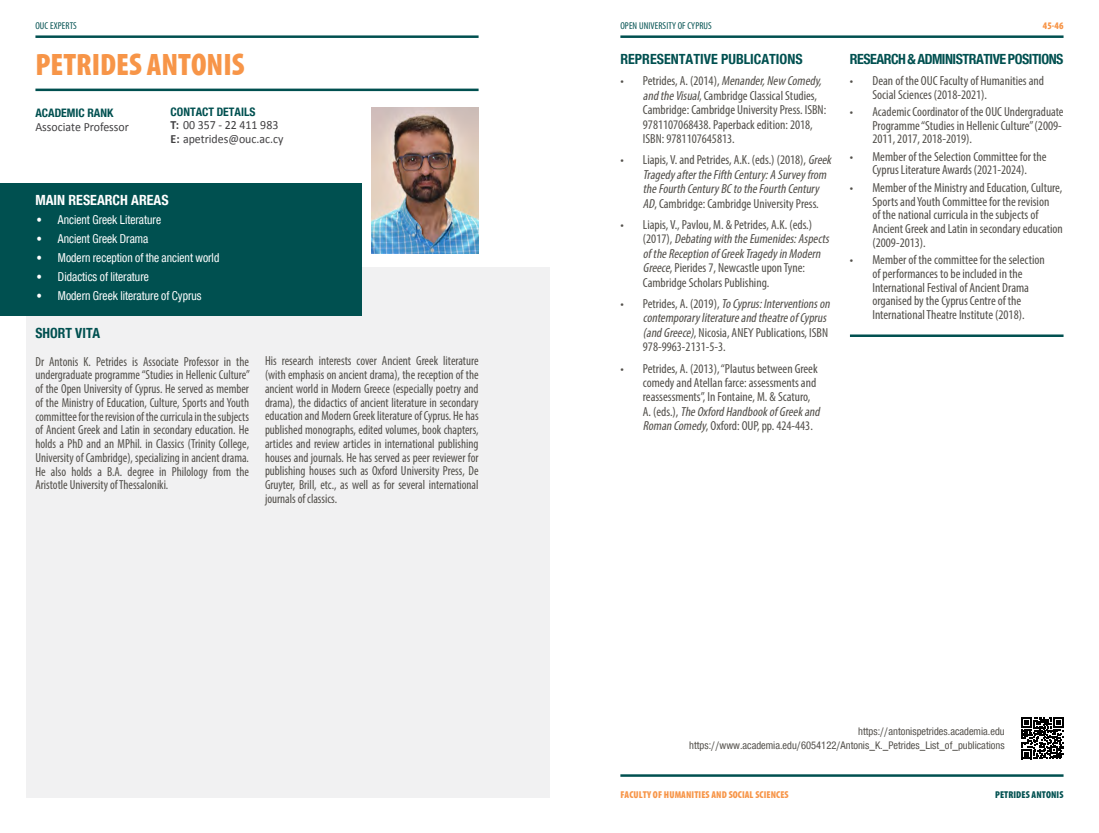
<style>
.page{position:relative;width:1099px;height:833px;background:#fff}
.page>*{position:absolute;margin:0;border:0;box-sizing:border-box;transform-origin:0 0}
.t1{font:700 31.25px "Myriad Condensed Greek";color:#f79548}
.t2{font:700 15px "CF Helvetica Cond";color:#005050}
.t3{font:700 15px "CF Helvetica Cond";letter-spacing:-.03em;color:#005050}
.t4{font:700 15px "CF Helvetica Cond";color:#fff}
.t5{font:condensed 13.12px/13.8px "Myriad Pro";color:#524f4a}
.t6{font:condensed 13.12px/13.8px "Myriad Pro";color:#524f4a;text-align:justify;scale:.95 1}
.t7{font:italic condensed 13.12px/14.4px "Myriad Pro";color:#524f4a}
.t8{font:13.12px "CF Helvetica Cond";color:#fff;scale:.95 1}
.t9{font:12.5px/13.8px "Calibri";color:#414042;scale:.95 1}
.t10{font:700 12.5px "CF Helvetica Cond";color:#005050}
.t11{font:11.25px/14.2px "CF Helvetica Cond";color:#524f4a;text-align:right}
.t12{font:700 10px "Myriad Condensed Greek";letter-spacing:.01em;color:#f79548}
.t13{font:10px "Myriad Condensed Greek";letter-spacing:.01em;color:#005050}
.t14{font:700 10px "Myriad Condensed Greek";letter-spacing:.01em;color:#005050}
.s1{font-style:italic}
.s2{font-style:normal}
.s3{font-weight:700}
</style>
<div class="page">
<div style="left:26px;top:267px;width:523px;height:530px;background:#f1f1f2"></div>
<div style="left:0;top:183px;width:361px;height:132px;background:#005050"></div>
<hr style="left:850px;top:334px;width:213px;height:3px;background:#005050">
<hr style="left:35px;top:89px;width:443px;height:2px;background:#005050">
<hr style="left:35px;top:35px;width:443px;height:3px;background:#005050">
<hr style="left:620px;top:35px;width:443px;height:3px;background:#005050">
<img style="left:372px;top:107px;width:106px;height:146px">
<hr style="left:620px;top:774px;width:443px;height:3px;background:#005050">
<svg style="left:1021px;top:717px;width:42px;height:42px"></svg>
<p class="t13" style="left:35px;top:21px;width:43px">OUC EXPERTS</p>
<p class="t13" style="left:620px;top:21px;width:93px">OPEN UNIVERSITY OF CYPRUS</p>
<p class="t12" style="left:1042px;top:20px;width:22px">45-46</p>
<h1 class="t1" style="left:35px;top:49px;width:211px">PETRIDES ANTONIS</h1>
<p class="t2" style="left:620px;top:51px;width:184px">REPRESENTATIVE PUBLICATIONS</p>
<p class="t5" style="left:643px;top:74px;width:185px;line-height:14.4px;text-indent:-22px">• Petrides, A. (2014), <span class="s1">Menander,New Comedy, and theVisual</span>, Cambridge Classical Studies, Cambridge: Cambridge University Press. ISBN:<br>9781107068438. Paperback edition: 2018, ISBN: 9781107645813.</p>
<p class="t7" style="left:643px;top:153px;width:192px;text-indent:-22px"><span class="s2">• Liapis, V. and Petrides, A.K. (eds.) (2018),</span> Greek TragedyaftertheFifth Century:A Surveyfrom theFourth CenturyBCtotheFourth Century AD<span class="s2">, Cambridge: Cambridge University Press.</span></p>
<p class="t5" style="left:643px;top:217px;width:190px;line-height:14.4px;text-indent:-22px">• Liapis, V., Pavlou, M. &amp; Petrides, A.K. (eds.)<br>( 2 0 1 7 ) , <span class="s1">Debating with theEumenides:Aspects of theReception of GreekTragedyin Modern Greece</span>, Pierides 7, Newcastle upon Tyne:<br>Cambridge Scholars Publishing.</p>
<p class="t7" style="left:643px;top:296px;width:191px;text-indent:-22px"><span class="s2">• P e t r i d e s , A . ( 2 0 1 9 ) ,</span> ToCyprus:Interventionson contemporaryliteratureand theatreof Cyprus (and Greece)<span class="s2">, Nicosia, ΑΝΕΥ Publications, ISBN 978-9963-2131-5-3.</span></p>
<p class="t5" style="left:643px;top:361px;width:181px;line-height:14.4px;text-indent:-22px">• Petrides, A. (2013), “Plautus between Greek comedy and Atellan farce: assessments and reassessments”, In Fontaine, M. &amp; Scaturo,<br>A . ( e d s . ) , <span class="s1">TheOxford Handbookof Greekand Roman Comedy</span>, Oxford: OUP, pp. 424-443.</p>
<p class="t10" style="left:171px;top:105px;width:86px">CONTACT DETAILS</p>
<p class="t9" style="left:171px;top:118px;width:120px"><span class="s3">T:</span> 00 357 - 22 411 983<br><span class="s3">E:</span> apetrides@ouc.ac.cy</p>
<p class="t10" style="left:35px;top:106px;width:79px">ACADEMIC RANK</p>
<p class="t9" style="left:35px;top:119px;width:100px">Associate Professor</p>
<p class="t4" style="left:35px;top:192px;width:135px">MAIN RESEARCH AREAS</p>
<p class="t8" style="left:35px;top:212px;width:134px">• Ancient Greek Literature</p>
<p class="t8" style="left:35px;top:231px;width:120px">• Ancient Greek Drama</p>
<p class="t8" style="left:35px;top:251px;width:195px">• Modern reception of the ancient world</p>
<p class="t8" style="left:35px;top:270px;width:121px">• Didactics of literature</p>
<p class="t8" style="left:35px;top:289px;width:176px">• Modern Greek literature of Cyprus</p>
<p class="t2" style="left:35px;top:325px;width:66px">SHORT VITA</p>
<p class="t6" style="left:35px;top:354px;width:227px">Dr Antonis K. Petrides is Associate Professor in the undergraduate programme “Studies in Hellenic Culture” of the Open University of Cyprus. He served as member of the Ministry of Education, Culture, Sports and Youth committee for the revision of the curricula in the subjects of Ancient Greek and Latin in secondary education. He holds a PhD and an MPhil. in Classics (Trinity College, University of Cambridge), specializing in ancient drama.<br>He also holds a B.A. degree in Philology from the Aristotle University of Thessaloniki.</p>
<p class="t6" style="left:265px;top:354px;width:226px">His research interests cover Ancient Greek literature (with emphasis on ancient drama), the reception of the ancient world in Modern Greece (especially poetry and drama), the didactics of ancient literature in secondary education and Modern Greek literature of Cyprus. He has published monographs, edited volumes, book chapters, articles and review articles in international publishing houses and journals. He has served as peer reviewer for publishing houses such as Oxford University Press, De Gruyter, Brill, etc., as well as for several international journals of classics.</p>
<p class="t3" style="left:850px;top:51px;width:215px">RESEARCH &amp; ADMINISTRATIVE POSITIONS</p>
<p class="t5" style="left:872px;top:73px;width:173px;text-indent:-22px">• Dean of the OUC Faculty of Humanities and<br>Social Sciences (2018-2021).</p>
<p class="t5" style="left:872px;top:104px;width:192px;text-indent:-22px">• Academic Coordinator of the OUC Undergraduate<br>Programme “Studies in Hellenic Culture” (2009-<br>2011, 2017, 2018-2019).</p>
<p class="t5" style="left:850px;top:149px;width:198px;text-align:center">• Member of the Selection Committee for the<br>Cyprus Literature Awards (2021-2024).</p>
<p class="t5" style="left:872px;top:180px;width:192px;text-indent:-22px">• Member of the Ministry and Education, Culture, Sports and Youth Committee for the revision<br>of the national curricula in the subjects of Ancient Greek and Latin in secondary education (2009-2013).</p>
<p class="t5" style="left:850px;top:253px;width:196px;text-align:center">• Member of the committee for the selection of performances to be included in the International Festival of Ancient Drama organised by the Cyprus Centre of the International Theatre Institute (2018).</p>
<p class="t11" style="left:689px;top:724px;width:317px">https://antonispetrides.academia.edu https://www.academia.edu/6054122/Antonis_K._Petrides_List_of_publications</p>
<p class="t12" style="left:620px;top:789px;width:170px">FACULTY OF HUMANITIES AND SOCIAL SCIENCES</p>
<p class="t14" style="left:995px;top:789px;width:70px">PETRIDES ANTONIS</p>
</div>
